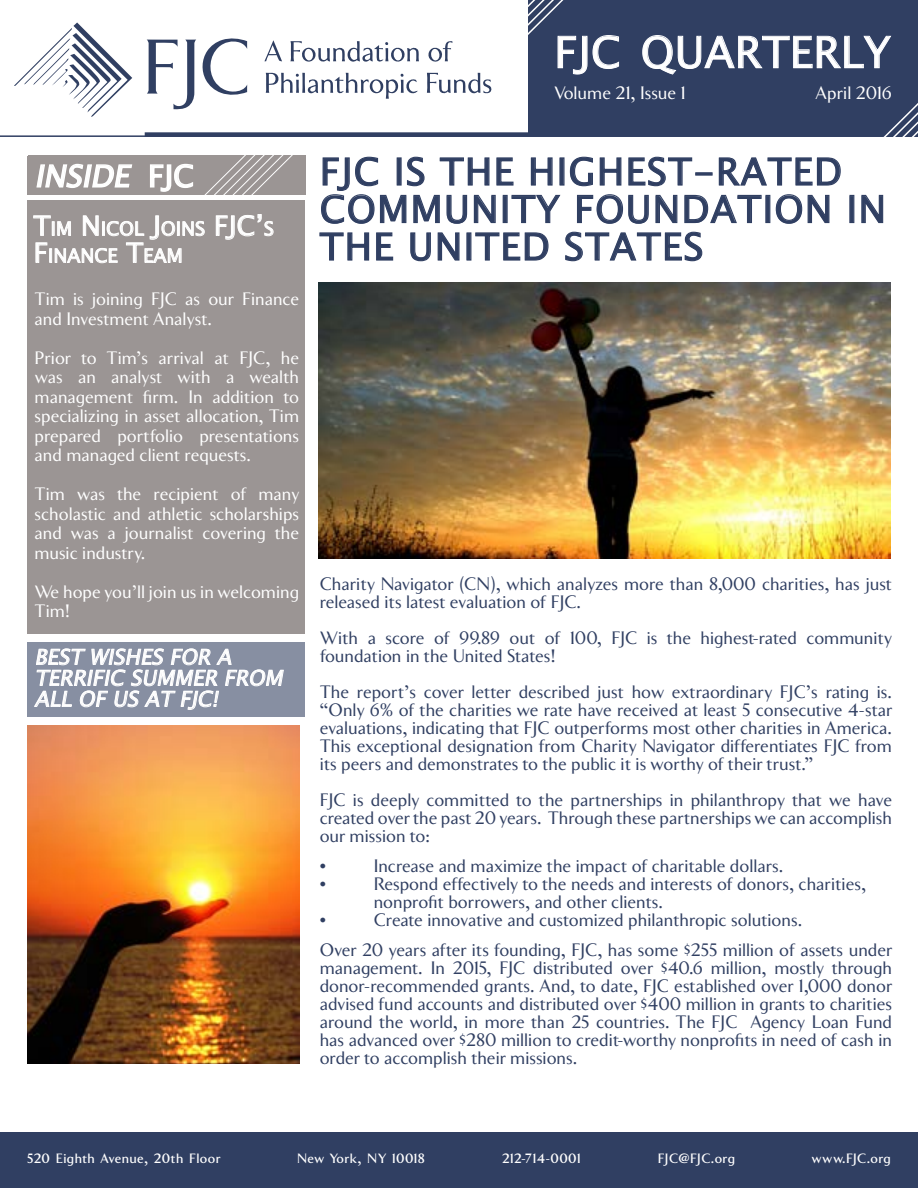
<style>
.page{position:relative;width:918px;height:1188px;background:#fff}
.page>*{position:absolute;margin:0;border:0;box-sizing:border-box;transform-origin:0 0}
.t1{font:43.5px "Lucida Sans Unicode";color:#fff}
.t2{font:37.5px/37.5px "Lucida Sans Unicode";letter-spacing:.03em;color:#303f62}
.t3{font:italic 30px "Lucida Sans Unicode";color:#fff}
.t4{font:italic 21px/21px "Lucida Sans Unicode";color:#fff}
.t5{font:18.9px/27px "Lucida Sans Unicode";color:#fff}
.t6{font:18px/18px "Clarice";color:#303f62}
.t7{font:18px/19.5px "Clarice";color:#fff}
.t8{font:500 13.5px "Clarice";letter-spacing:.03em;color:#fff}
.s1{font-style:normal}
.s2{font-size:27px}
</style>
<div class="page">
<div style="left:28px;top:156px;width:277px;height:478px;background:#9b9594"></div>
<svg style="left:147px;top:38px;width:100px;height:71px"></svg>
<svg style="left:264px;top:40px;width:18px;height:21px"></svg>
<svg style="left:290px;top:41px;width:129px;height:21px"></svg>
<svg style="left:14px;top:23px;width:118px;height:94px"></svg>
<svg style="left:266px;top:72px;width:152px;height:27px"></svg>
<div style="left:0;top:1133px;width:918px;height:55px;background:#303f62"></div>
<div style="left:528px;top:0;width:390px;height:133px;background:#303f62"></div>
<hr style="left:0;top:135px;width:918px;height:2px;background:#303f62">
<div style="left:145px;top:132px;width:773px;height:5px;background:#303f62"></div>
<svg style="left:200px;top:155px;width:106px;height:41px"></svg>
<svg style="left:796px;top:282px;width:95px;height:1px"></svg>
<svg style="left:883px;top:103px;width:35px;height:34px"></svg>
<hr style="left:24px;top:196px;width:284px;height:4px;background:#fff">
<div style="left:28px;top:643px;width:277px;height:74px;background:#878fa2"></div>
<img style="left:319px;top:283px;width:572px;height:275px">
<img style="left:28px;top:726px;width:271px;height:338px">
<svg style="left:36px;top:163px;width:97px;height:25px"></svg>
<svg style="left:150px;top:163px;width:44px;height:29px"></svg>
<svg style="left:34px;top:648px;width:250px;height:62px"></svg>
<svg style="left:569px;top:156px;width:53px;height:31px"></svg>
<svg style="left:628px;top:156px;width:65px;height:31px"></svg>
<svg style="left:718px;top:157px;width:123px;height:29px"></svg>
<svg style="left:321px;top:156px;width:240px;height:68px"></svg>
<svg style="left:577px;top:194px;width:72px;height:30px"></svg>
<svg style="left:655px;top:194px;width:23px;height:30px"></svg>
<svg style="left:684px;top:194px;width:78px;height:30px"></svg>
<div style="left:765px;top:195px;width:5px;height:28px;border:1px solid #303f62"></div>
<svg style="left:775px;top:194px;width:55px;height:30px"></svg>
<div style="left:849px;top:195px;width:5px;height:28px;border:1px solid #303f62"></div>
<svg style="left:861px;top:194px;width:23px;height:30px"></svg>
<svg style="left:319px;top:232px;width:51px;height:29px"></svg>
<svg style="left:376px;top:232px;width:18px;height:29px"></svg>
<svg style="left:410px;top:232px;width:50px;height:30px"></svg>
<svg style="left:475px;top:232px;width:74px;height:29px"></svg>
<svg style="left:565px;top:231px;width:138px;height:31px"></svg>
<svg style="left:427px;top:0;width:160px;height:94px"></svg>
<svg style="left:593px;top:35px;width:26px;height:34px"></svg>
<svg style="left:642px;top:35px;width:249px;height:40px"></svg>
<svg style="left:216px;top:214px;width:58px;height:26px"></svg>
<svg style="left:33px;top:215px;width:172px;height:48px"></svg>
<h3 class="t3" style="left:35px;top:152px;width:161px">INSIDE <span class="s1">FJ C</span></h3>
<p class="t5" style="left:33px;top:215px;width:242px"><span class="s2">T</span>IM <span class="s2">N</span>ICOL <span class="s2">J</span>OINS <span class="s2">FJC’</span>S<br><span class="s2">F</span>INAN CE <span class="s2">T</span>EAM</p>
<h1 class="t1" style="left:554px;top:18px;width:338px">FJC QUARTERLY</h1>
<p class="t7" style="left:554px;top:83px;width:133px">Volume 21, Issue 1</p>
<p class="t7" style="left:815px;top:83px;width:78px">April 2016</p>
<h2 class="t2" style="left:320px;top:153px;width:568px">FJC IS THE HIGHEST-RATED<br>COMMUNITY FOUNDATION IN<br>THE UNITED STATES</h2>
<p class="t7" style="left:35px;top:289px;width:266px">Tim is joining FJC as our Finance and Investment Analyst.</p>
<p class="t7" style="left:35px;top:348px;width:266px;text-align:justify">Prior to Tim’s arrival at FJC, he was an analyst with a wealth management firm. In addition to specializing in asset allocation, Tim prepared portfolio presentations and managed client requests.</p>
<p class="t7" style="left:35px;top:484px;width:267px;text-align:justify">Tim was the recipient of many scholastic and athletic scholarships and was a journalist covering the music industry.</p>
<p class="t7" style="left:35px;top:582px;width:266px">We hope you’ll join us in welcoming<br>Tim!</p>
<p class="t6" style="left:320px;top:574px;width:574px">Charity Navigator (CN), which analyzes more than 8,000 charities, has just released its latest evaluation of FJC.</p>
<p class="t6" style="left:320px;top:628px;width:574px">With a score of 99.89 out of 100, FJC is the highest-rated community foundation in the United States!</p>
<p class="t6" style="left:320px;top:682px;width:574px;text-align:justify">The report’s cover letter described just how extraordinary FJC’s rating is. “Only 6% of the charities we rate have received at least 5 consecutive 4-star evaluations, indicating that FJC outperforms most other charities in America.<br>This exceptional designation from Charity Navigator differentiates FJC from its peers and demonstrates to the public it is worthy of their trust.”</p>
<p class="t6" style="left:320px;top:790px;width:574px;text-align:justify">FJC is deeply committed to the partnerships in philanthropy that we have created over the past 20 years. Through these partnerships we can accomplish our mission to:</p>
<p class="t6" style="left:320px;top:856px;width:8px">•</p>
<p class="t6" style="left:374px;top:856px;width:411px">Increase and maximize the impact of charitable dollars.</p>
<p class="t6" style="left:320px;top:874px;width:8px">•</p>
<p class="t6" style="left:374px;top:874px;width:494px">Respond effectively to the needs and interests of donors, charities, nonprofit borrowers, and other clients.</p>
<p class="t6" style="left:320px;top:910px;width:8px">•</p>
<p class="t4" style="left:35px;top:647px;width:255px">BEST WISHES FOR A<br>TERRIFIC SUMMER FROM<br>ALL OF US AT FJC!</p>
<p class="t6" style="left:320px;top:904px;width:574px;line-height:30px;text-indent:54px">Create innovative and customized philanthropic solutions.<br>Over 20 years after its founding, FJC, has some $255 million of assets under</p>
<p class="t6" style="left:320px;top:958px;width:574px;text-align:justify">management. In 2015, FJC distributed over $40.6 million, mostly through donor-recommended grants. And, to date, FJC established over 1,000 donor advised fund accounts and distributed over $400 million in grants to charities around the world, in more than 25 countries. The FJC Agency Loan Fund has advanced over $280 million to credit-worthy nonprofits in need of cash in order to accomplish their missions.</p>
<p class="t8" style="left:27px;top:1151px;width:195px">520 Eighth Avenue, 20th Floor</p>
<p class="t8" style="left:297px;top:1151px;width:129px">New York, NY 10018</p>
<p class="t8" style="left:502px;top:1151px;width:80px">212-714-0001</p>
<p class="t8" style="left:658px;top:1151px;width:79px">FJC@FJC.org</p>
<p class="t8" style="left:812px;top:1151px;width:81px">www.FJC.org</p>
</div>
